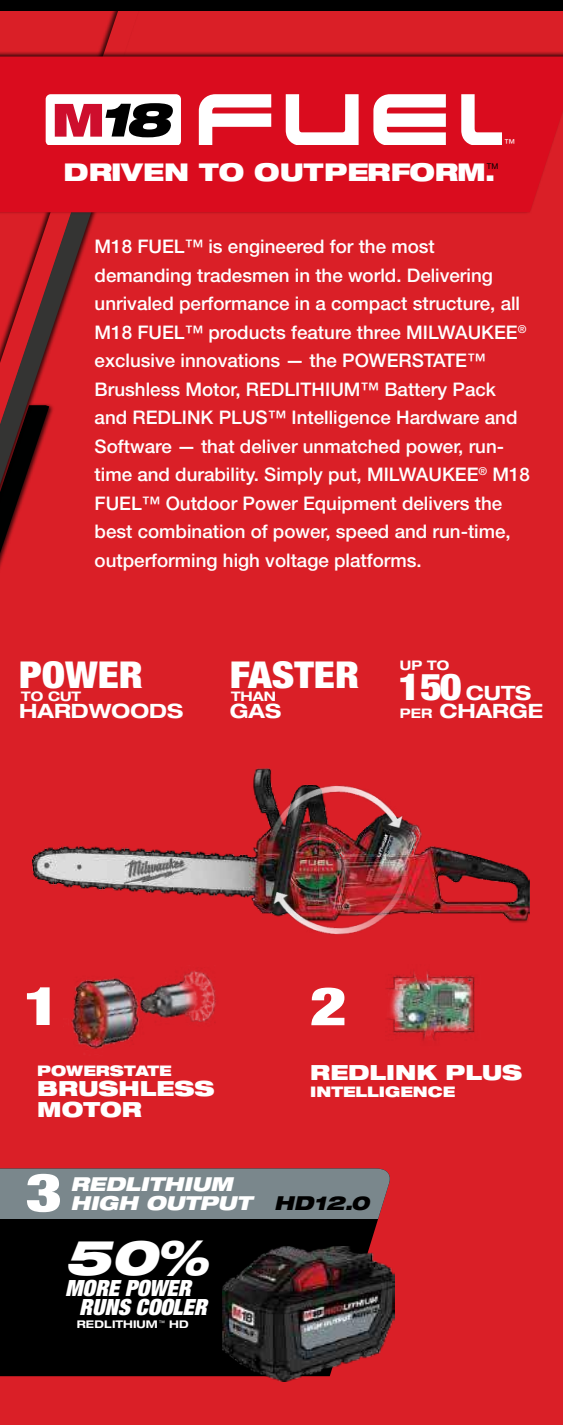
<style>
.page{position:relative;width:563px;height:1425px;background:#fff}
.page>*{position:absolute;margin:0;border:0;box-sizing:border-box;transform-origin:0 0}
.t1{font:900 condensed 53.18px "Helvetica Neue LT Std";color:#fff;scale:1.33 1}
.t2{font:italic 900 expanded 48.3px "Helvetica Neue LT Std";color:#fff}
.t3{font:900 condensed 37.12px "Helvetica Neue LT Std";color:#fff;scale:1.13 1}
.t4{font:900 expanded 24.53px "Helvetica Neue LT Std";color:#fff}
.t5{font:italic 900 condensed 22.35px/19.4px "Helvetica Neue LT Std";color:#fff}
.t6{font:900 expanded 20.92px/20.9px "Helvetica Neue LT Std";color:#fff}
.t7{font:700 expanded 19.8px/18.5px "Helvetica Neue LT Std";color:#fff}
.t8{font:italic 900 expanded 19.27px/19.3px "Helvetica Neue LT Std";color:#fff}
.t9{font:500 18.75px/28.5px "Helvetica Neue LT Std";color:#fff}
.t10{font:900 expanded 14.62px "Helvetica Neue LT Std";color:#fff}
.t11{font:700 expanded 13.2px "Helvetica Neue LT Std";color:#fff}
.t12{font:10.95px "Helvetica Neue LT Std";color:#fff}
.t13{font:700 expanded 10.57px "Helvetica Neue LT Std";color:#fff}
.t14{font:7.95px "Helvetica Neue LT Std";color:#000}
.s1{font-size:24.9px}
.s2{font-weight:900;font-stretch:condensed;font-size:37.12px}
.s3{font-size:13.2px}
.s4{color:#000}
</style>
<div class="page">
<div style="left:0;top:0;width:562px;height:1425px;background:#da1f27"></div>
<img style="left:33px;top:790px;width:497px;height:133px">
<div style="left:0;top:1219px;width:395px;height:157px;background:#000"></div>
<div style="left:0;top:1168px;width:395px;height:51px;background:#7a878c"></div>
<img style="left:223px;top:1247px;width:171px;height:135px">
<img style="left:71px;top:970px;width:145px;height:79px">
<img style="left:386px;top:970px;width:89px;height:71px">
<img style="left:257px;top:790px;width:159px;height:145px">
<svg style="left:0;top:10px;width:142px;height:414px"></svg>
<div style="left:0;top:51px;width:562px;height:164px;background:#000;opacity:.75"></div>
<div style="left:0;top:57px;width:562px;height:155px;background:#da0c1e"></div>
<div style="left:0;top:0;width:562px;height:10px;background:#000"></div>
<svg style="left:199px;top:94px;width:72px;height:51px;background:#ef9ca3"></svg>
<svg style="left:286px;top:94px;width:72px;height:51px;background:#ec8790"></svg>
<svg style="left:373px;top:94px;width:72px;height:51px;background:#f6c9cd"></svg>
<svg style="left:461px;top:94px;width:40px;height:51px;background:#eb8089"></svg>
<svg style="left:46px;top:94px;width:135px;height:51px;background:#bb969c"></svg>
<p class="t12" style="left:504px;top:137px;width:12px">™</p>
<h3 class="t4" style="left:64px;top:156px;width:433px">DRIVEN TO OUTPERFORM<span class="s1">.</span></h3>
<p class="t14" style="left:486px;top:161px;width:13px">TM</p>
<p class="t9" style="left:95px;top:232px;width:437px">M18 FUEL™ is engineered for the most demanding tradesmen in the world. Delivering unrivaled performance in a compact structure, all M18 FUEL™ products feature three MILWAUKEE<sup>® </sup>exclusive innovations — the POWERSTATE™ Brushless Motor, REDLITHIUM™ Battery Pack and REDLINK PLUS™ Intelligence Hardware and Software — that deliver unmatched power, run&shy;time and durability. Simply put, MILWAUKEE<sup>®</sup> M18<br>FUEL™ Outdoor Power Equipment delivers the best combination of power, speed and run-time, outperforming high voltage platforms.</p>
<h3 class="t3" style="left:19px;top:652px;width:111px">POWER</h3>
<p class="t7" style="left:19px;top:701px;width:165px">HARDWOODS</p>
<p class="t11" style="left:21px;top:688px;width:61px">TO CUT</p>
<h3 class="t3" style="left:230px;top:652px;width:116px">FASTER</h3>
<p class="t7" style="left:230px;top:701px;width:53px">GAS</p>
<p class="t11" style="left:231px;top:688px;width:46px">THAN</p>
<p class="t11" style="left:400px;top:657px;width:51px">UP TO</p>
<p class="t7" style="left:398px;top:683px;width:146px"><span class="s2">150</span> CUTS<br><span class="s3">PER</span> CHARGE</p>
<h1 class="t1" style="left:23px;top:973px;width:29px">1</h1>
<p class="t10" style="left:37px;top:1061px;width:136px">POWERSTATE</p>
<p class="t6" style="left:37px;top:1078px;width:179px">BRUSHLESS<br>MOTOR</p>
<h1 class="t1" style="left:310px;top:974px;width:29px">2</h1>
<p class="t6" style="left:310px;top:1062px;width:213px">REDLINK PLUS</p>
<p class="t10" style="left:310px;top:1082px;width:146px">INTELLIGENCE</p>
<h1 class="t1" style="left:26px;top:1160px;width:29px">3</h1>
<p class="t8" style="left:70px;top:1174px;width:300px">REDLITHIUM<br>HIGH OUTPUT <span class="s4">HD12.0</span></p>
<h2 class="t2" style="left:64px;top:1227px;width:145px">50%</h2>
<p class="t5" style="left:79px;top:1278px;width:129px;text-indent:-14px">MORE POWER<br>RUNS COOLER</p>
<p class="t13" style="left:77px;top:1318px;width:113px">REDLITHIUM <sup>™</sup> HD</p>
</div>
